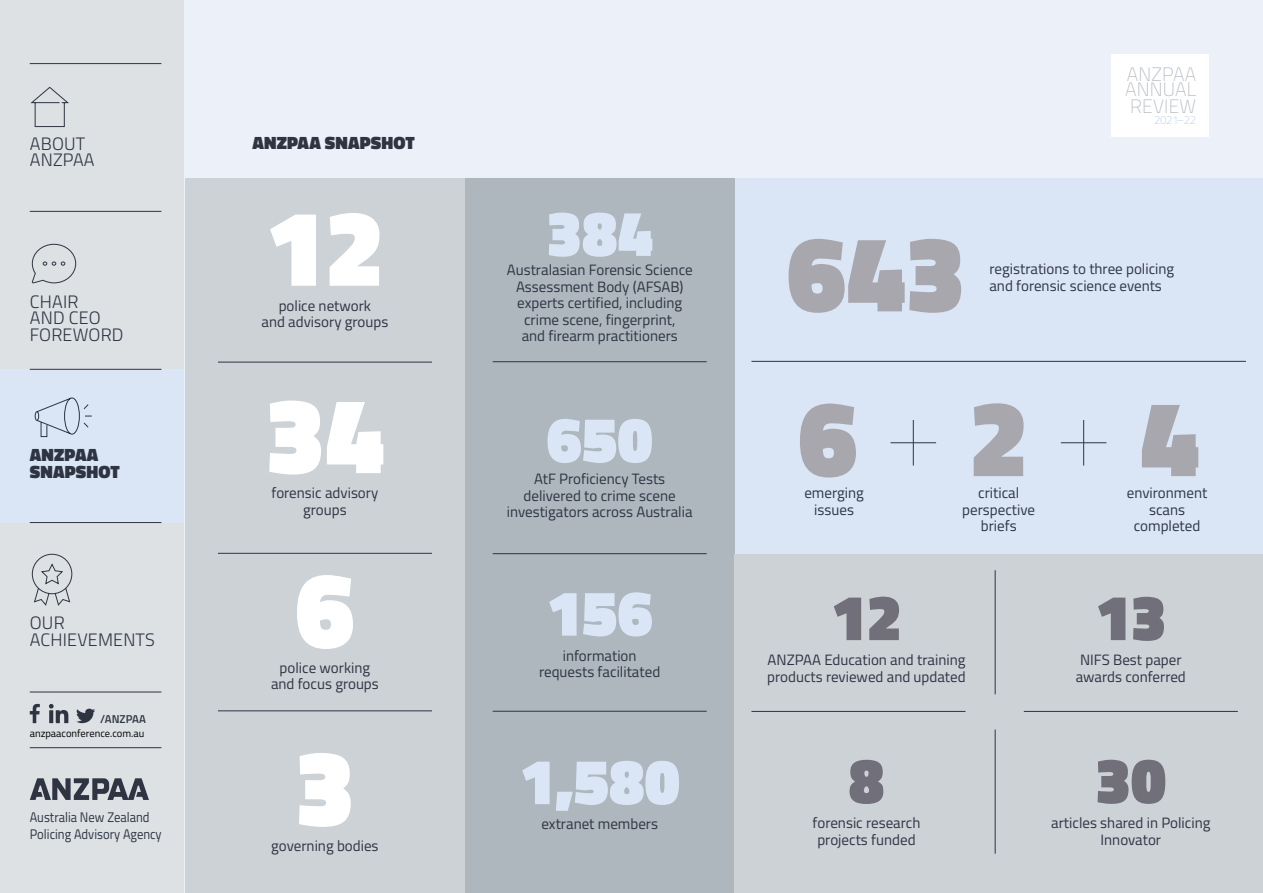
<style>
.page{position:relative;width:1263px;height:893px;background:#fff}
.page>*{position:absolute;margin:0;border:0;box-sizing:border-box;transform-origin:0 0}
.t1{font:900 108px "Titillium";color:#fff}
.t2{font:900 108px "Titillium";letter-spacing:.515em;color:#a9a7ae}
.t3{font:900 64.5px "Titillium";color:#dae6f5}
.t4{font:900 64.5px "Titillium";color:#706f7a}
.t5{font:100 19.35px/15.9px "Titillium";letter-spacing:.01em;color:#aeb6be;text-align:justify}
.t6{font:300 18px/16.5px "Titillium";letter-spacing:.01em;color:#2e3442}
.t7{font:900 18px/16.5px "Titillium";letter-spacing:.01em;color:#2e3442}
.t8{font:15px/16.5px "Titillium";color:#2e3442;text-align:center}
.t9{font:13.95px/16.6px "Titillium";color:#2e3442;scale:.91 1}
.t10{font:100 11.55px "Titillium";letter-spacing:-.04em;color:#a9c8e9}
.t11{font:600 11.4px "Titillium";color:#2e3442}
.t12{font:10.5px "Titillium";color:#000}
</style>
<div class="page">
<div style="left:0;top:0;width:185px;height:893px;background:#dde1e4"></div>
<div style="left:0;top:370px;width:185px;height:153px;background:#dae6f5"></div>
<div style="left:185px;top:0;width:1078px;height:893px;background:#ebf0f9"></div>
<svg style="left:30px;top:704px;width:10px;height:19px"></svg>
<svg style="left:76px;top:708px;width:19px;height:15px"></svg>
<svg style="left:49px;top:704px;width:19px;height:19px"></svg>
<hr style="left:30px;top:747px;width:131px;height:1px;background:#2e3442">
<hr style="left:30px;top:692px;width:131px;height:1px;background:#2e3442">
<svg style="left:30px;top:778px;width:119px;height:22px"></svg>
<div style="left:185px;top:178px;width:280px;height:184px;background:#cdd2d7"></div>
<div style="left:185px;top:362px;width:280px;height:191px;background:#cdd2d7"></div>
<div style="left:185px;top:553px;width:280px;height:158px;background:#cdd2d7"></div>
<div style="left:185px;top:711px;width:280px;height:182px;background:#cdd2d7"></div>
<div style="left:734px;top:179px;width:529px;height:191px;background:#dae6f5"></div>
<div style="left:734px;top:370px;width:529px;height:184px;background:#dae6f5"></div>
<div style="left:465px;top:179px;width:269px;height:714px;background:#aeb6be"></div>
<div style="left:734px;top:555px;width:265px;height:169px;background:#cdd2d7"></div>
<div style="left:734px;top:712px;width:265px;height:181px;background:#cdd2d7"></div>
<div style="left:999px;top:555px;width:264px;height:169px;background:#cdd2d7"></div>
<div style="left:999px;top:711px;width:264px;height:182px;background:#cdd2d7"></div>
<hr style="left:493px;top:361px;width:214px;height:1px;background:#2e3442">
<hr style="left:751px;top:361px;width:495px;height:1px;background:#2e3442">
<hr style="left:493px;top:553px;width:214px;height:1px;background:#2e3442">
<hr style="left:218px;top:553px;width:214px;height:1px;background:#2e3442">
<hr style="left:218px;top:711px;width:214px;height:1px;background:#2e3442">
<hr style="left:218px;top:362px;width:214px;height:1px;background:#2e3442">
<hr style="left:493px;top:711px;width:214px;height:1px;background:#2e3442">
<hr style="left:751px;top:711px;width:214px;height:1px;background:#2e3442">
<hr style="left:1024px;top:711px;width:214px;height:1px;background:#2e3442">
<hr style="left:1061px;top:442px;width:45px;height:1px;background:#2e3442">
<hr style="left:1083px;top:420px;width:1px;height:46px;background:#2e3442">
<hr style="left:890px;top:442px;width:46px;height:1px;background:#2e3442">
<hr style="left:913px;top:420px;width:1px;height:46px;background:#2e3442">
<hr style="left:30px;top:522px;width:131px;height:1px;background:#2e3442">
<hr style="left:30px;top:369px;width:131px;height:1px;background:#2e3442">
<hr style="left:30px;top:211px;width:131px;height:1px;background:#2e3442">
<hr style="left:30px;top:63px;width:131px;height:1px;background:#2e3442">
<svg style="left:32px;top:244px;width:44px;height:40px"></svg>
<svg style="left:32px;top:553px;width:41px;height:53px"></svg>
<svg style="left:34px;top:397px;width:58px;height:40px"></svg>
<svg style="left:30px;top:86px;width:39px;height:41px"></svg>
<hr style="left:995px;top:570px;width:1px;height:124px;background:#2e3442">
<hr style="left:995px;top:729px;width:1px;height:125px;background:#2e3442">
<div style="left:1111px;top:54px;width:98px;height:83px;background:#fff"></div>
<p class="t6" style="left:30px;top:134px;width:66px">ABOUT<br>ANZPAA</p>
<p class="t6" style="left:30px;top:292px;width:95px">CHAIR<br>AND CEO<br>FOREWORD</p>
<p class="t7" style="left:30px;top:447px;width:91px">ANZPAA<br>SNAPSHOT</p>
<p class="t6" style="left:30px;top:614px;width:127px">OUR<br>ACHIEVEMENTS</p>
<p class="t11" style="left:100px;top:711px;width:47px">/ANZPAA</p>
<p class="t12" style="left:30px;top:725px;width:116px">anzpaaconference.com.au</p>
<p class="t9" style="left:30px;top:808px;width:146px">Australia New Zealand<br>Policing Advisory Agency</p>
<p class="t7" style="left:252px;top:134px;width:164px">ANZPAA SNAPSHOT</p>
<h1 class="t1" style="left:266px;top:169px;width:120px">12</h1>
<p class="t8" style="left:261px;top:297px;width:128px">police network<br>and advisory groups</p>
<h1 class="t1" style="left:266px;top:356px;width:120px">34</h1>
<p class="t8" style="left:272px;top:484px;width:108px">forensic advisory groups</p>
<h1 class="t1" style="left:295px;top:531px;width:61px">6</h1>
<p class="t8" style="left:271px;top:658px;width:109px">police working and focus groups</p>
<h1 class="t1" style="left:295px;top:709px;width:61px">3</h1>
<p class="t8" style="left:271px;top:836px;width:109px">governing bodies</p>
<h2 class="t3" style="left:546px;top:186px;width:108px">384</h2>
<p class="t8" style="left:507px;top:261px;width:187px">Australasian Forensic Science<br>Assessment Body (AFSAB) experts certified, including crime scene, fingerprint,<br>and firearm practitioners</p>
<h2 class="t3" style="left:546px;top:392px;width:108px">650</h2>
<p class="t8" style="left:507px;top:470px;width:187px">AtF Proficiency Tests delivered to crime scene investigators across Australia</p>
<h2 class="t3" style="left:546px;top:566px;width:108px">156</h2>
<p class="t8" style="left:539px;top:646px;width:123px">information requests facilitated</p>
<h2 class="t3" style="left:519px;top:734px;width:162px">1,580</h2>
<p class="t8" style="left:541px;top:815px;width:118px">extranet members</p>
<p class="t5" style="left:1125px;top:66px;width:73px">ANZPAA ANNUAL REVIEW</p>
<p class="t10" style="left:1154px;top:112px;width:43px">2021–22</p>
<h1 class="t2" style="left:787px;top:195px;width:180px">643</h1>
<p class="t8" style="left:989px;top:260px;width:186px;text-align:left">registrations to three policing and forensic science events</p>
<h1 class="t2" style="left:798px;top:359px;width:403px">624</h1>
<p class="t8" style="left:804px;top:484px;width:61px">emerging issues</p>
<p class="t8" style="left:962px;top:484px;width:74px">critical perspective briefs</p>
<p class="t8" style="left:1127px;top:484px;width:82px">environment scans completed</p>
<h2 class="t4" style="left:831px;top:570px;width:72px">12</h2>
<p class="t8" style="left:767px;top:651px;width:200px;text-align:left">ANZPAA Education and training products reviewed and updated</p>
<h2 class="t4" style="left:849px;top:733px;width:37px">8</h2>
<p class="t8" style="left:812px;top:814px;width:109px">forensic research projects funded</p>
<h2 class="t4" style="left:1095px;top:570px;width:72px">13</h2>
<p class="t8" style="left:1076px;top:651px;width:112px;text-align:left">NIFS Best paper awards conferred</p>
<h2 class="t4" style="left:1095px;top:733px;width:72px">30</h2>
<p class="t8" style="left:1051px;top:814px;width:161px">articles shared in Policing<br>Innovator</p>
</div>
